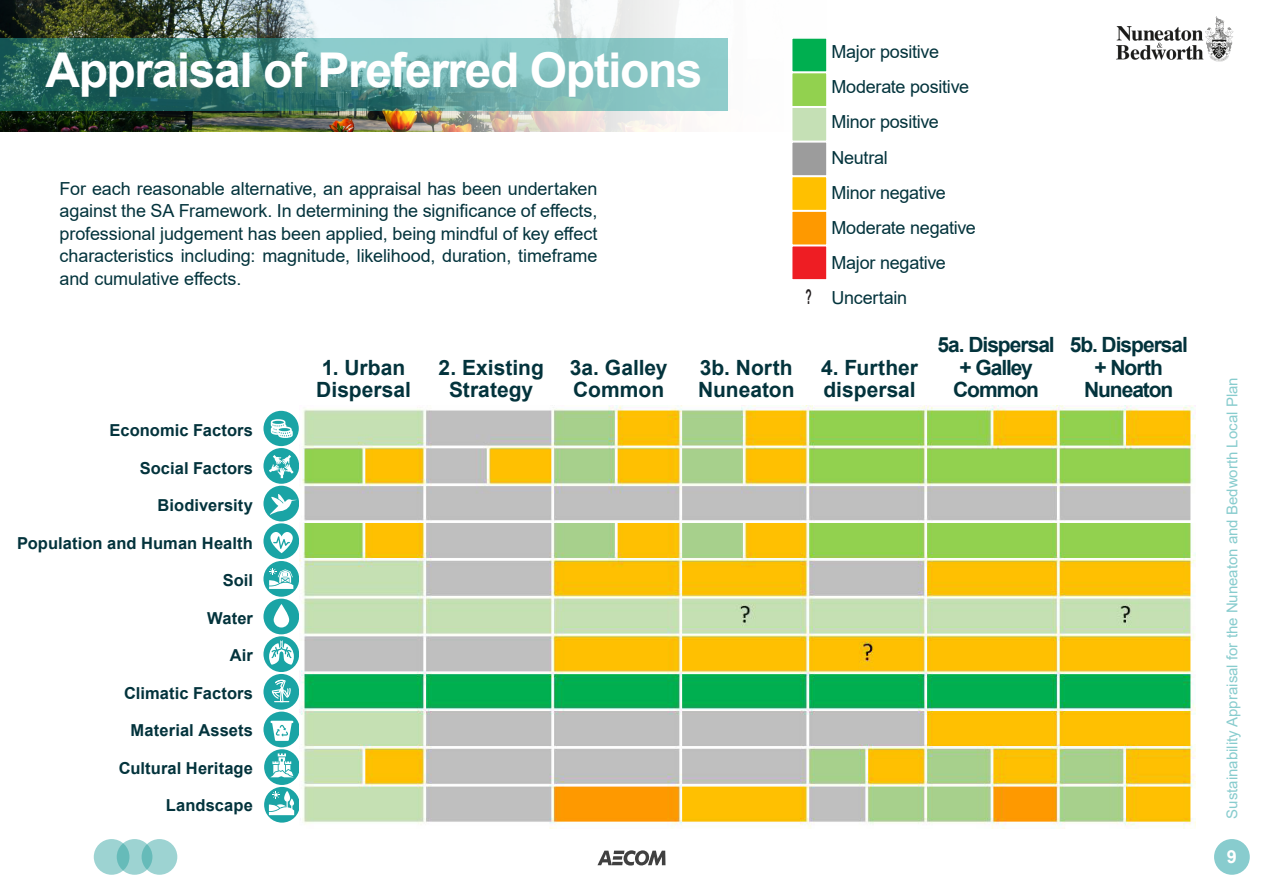
<style>
.page{position:relative;width:1263px;height:893px;background:#fff}
.page>*{position:absolute;margin:0;border:0;box-sizing:border-box;transform-origin:0 0}
.Sub_header{font:700 48px "Arial";letter-spacing:-.03em;color:#fff}
.In_text_header{font:700 21px/22.5px "Arial";letter-spacing:-.005em;color:#03333c}
.In_text_header-2{font:700 21px/22.5px "Arial";letter-spacing:-.05em;color:#03333c;text-align:center}
.t1{font:700 20.25px "Arial";color:#231f20;scale:.5 1}
.Intro_text{font:18px/22.5px "Arial";letter-spacing:-.01em;color:#03333c;text-align:justify}
.t2{font:700 18px "Arial";color:#fff}
.Intro_text_bold{font:700 16.5px "Arial";letter-spacing:.005em;color:#03333c}
.Intro_text-2{font:700 16.5px "Arial";letter-spacing:.005em;color:#03333c}
.t3{font:15px "Arial";color:#88ccce}
</style>
<div class="page">
<div style="left:1214px;top:839px;width:36px;height:36px;background:#88ccce;border-radius:50%"></div>
<svg style="left:597px;top:850px;width:68px;height:16px"></svg>
<div style="left:94px;top:839px;width:35px;height:36px;background:#9dd3d2;border-radius:50%"></div>
<svg style="left:117px;top:839px;width:35px;height:36px"></svg>
<svg style="left:142px;top:839px;width:35px;height:36px"></svg>
<img style="left:1116px;top:16px;width:118px;height:46px">
<img style="left:0;top:0;width:392px;height:132px">
<svg style="left:392px;top:0;width:336px;height:132px;fill:#f6f9f9"></svg>
<svg style="left:0;top:38px;width:727px;height:73px;background:#599894"></svg>
<div style="left:791px;top:37px;width:37px;height:36px;background:#00af50;border:2px solid #fff"></div>
<div style="left:791px;top:72px;width:37px;height:35px;background:#92d14f;border:2px solid #fff"></div>
<div style="left:791px;top:106px;width:37px;height:36px;background:#c5e0b5;border:2px solid #fff"></div>
<div style="left:791px;top:141px;width:37px;height:36px;background:#9c9c9c;border:2px solid #fff"></div>
<div style="left:791px;top:176px;width:37px;height:35px;background:#ffc000;border:2px solid #fff"></div>
<div style="left:791px;top:210px;width:37px;height:36px;background:#fe9900;border:2px solid #fff"></div>
<div style="left:791px;top:245px;width:37px;height:36px;background:#ee1d23;border:2px solid #fff"></div>
<svg style="left:264px;top:749px;width:36px;height:36px"></svg>
<svg style="left:270px;top:753px;width:24px;height:24px"></svg>
<svg style="left:263px;top:674px;width:36px;height:36px"></svg>
<svg style="left:272px;top:679px;width:19px;height:23px"></svg>
<svg style="left:263px;top:599px;width:36px;height:35px"></svg>
<svg style="left:274px;top:604px;width:15px;height:23px"></svg>
<svg style="left:263px;top:712px;width:37px;height:35px"></svg>
<svg style="left:270px;top:721px;width:23px;height:20px"></svg>
<svg style="left:264px;top:787px;width:36px;height:36px"></svg>
<svg style="left:269px;top:791px;width:25px;height:24px"></svg>
<svg style="left:263px;top:636px;width:36px;height:36px"></svg>
<svg style="left:269px;top:640px;width:25px;height:25px"></svg>
<div style="left:263px;top:486px;width:36px;height:35px;background:#1aa4a5;border-radius:50%"></div>
<svg style="left:270px;top:494px;width:27px;height:21px"></svg>
<svg style="left:263px;top:411px;width:36px;height:35px"></svg>
<svg style="left:271px;top:419px;width:22px;height:19px"></svg>
<svg style="left:263px;top:523px;width:36px;height:36px"></svg>
<svg style="left:270px;top:532px;width:23px;height:21px"></svg>
<svg style="left:263px;top:561px;width:36px;height:36px"></svg>
<svg style="left:269px;top:568px;width:24px;height:21px"></svg>
<svg style="left:263px;top:448px;width:36px;height:36px"></svg>
<svg style="left:269px;top:455px;width:25px;height:23px"></svg>
<img style="left:300px;top:406px;width:896px;height:423px">
<p class="Sub_header" style="left:45px;top:36px;width:659px">Appraisal of Preferred Options</p>
<p class="Intro_text" style="left:60px;top:177px;width:539px">For each reasonable alternative, an appraisal has been undertaken against the SA Framework. In determining the significance of effects, professional judgement has been applied, being mindful of key effect characteristics including: magnitude, likelihood, duration, timeframe and cumulative effects.</p>
<p class="t1" style="left:805px;top:283px;width:14px">?</p>
<p class="Intro_text" style="left:831px;top:40px;width:109px">Major positive</p>
<p class="Intro_text" style="left:831px;top:75px;width:139px">Moderate positive</p>
<p class="Intro_text" style="left:831px;top:110px;width:109px">Minor positive</p>
<p class="Intro_text" style="left:831px;top:146px;width:58px">Neutral</p>
<p class="Intro_text" style="left:831px;top:181px;width:116px">Minor negative</p>
<p class="Intro_text" style="left:831px;top:216px;width:146px">Moderate negative</p>
<p class="Intro_text" style="left:831px;top:251px;width:116px">Major negative</p>
<p class="Intro_text" style="left:831px;top:286px;width:77px">Uncertain</p>
<p class="Intro_text_bold" style="left:110px;top:419px;width:145px">Economic Factors</p>
<p class="Intro_text_bold" style="left:140px;top:456px;width:115px">Social Factors</p>
<p class="Intro_text_bold" style="left:158px;top:494px;width:97px">Biodiversity</p>
<p class="Intro_text-2" style="left:17px;top:531px;width:237px">Population and Human Health</p>
<p class="Intro_text_bold" style="left:223px;top:569px;width:32px">Soil</p>
<p class="Intro_text_bold" style="left:207px;top:606px;width:47px">Water</p>
<p class="Intro_text_bold" style="left:230px;top:644px;width:25px">Air</p>
<p class="Intro_text_bold" style="left:124px;top:681px;width:130px">Climatic Factors</p>
<p class="Intro_text_bold" style="left:131px;top:719px;width:124px">Material Assets</p>
<p class="Intro_text_bold" style="left:119px;top:756px;width:136px">Cultural Heritage</p>
<p class="Intro_text_bold" style="left:166px;top:794px;width:89px">Landscape</p>
<p class="In_text_header" style="left:316px;top:356px;width:96px">1. Urban<br>Dispersal</p>
<p class="In_text_header" style="left:438px;top:356px;width:107px;text-align:center">2. Existing<br>Strategy</p>
<p class="In_text_header" style="left:570px;top:356px;width:99px">3a. Galley<br>Common</p>
<p class="In_text_header" style="left:698px;top:356px;width:98px">3b. North<br>Nuneaton</p>
<p class="In_text_header" style="left:821px;top:356px;width:99px">4. Further dispersal</p>
<p class="In_text_header-2" style="left:937px;top:334px;width:119px">5a. Dispersal + Galley<br>Common</p>
<p class="In_text_header-2" style="left:1070px;top:334px;width:120px">5b. Dispersal + North<br>Nuneaton</p>
<p class="t3" style="left:1222px;top:819px;width:443px;rotate:-90deg">Sustainability Appraisal for the Nuneaton and Bedworth Local Plan</p>
<p class="t2" style="left:1227px;top:844px;width:12px">9</p>
</div>
